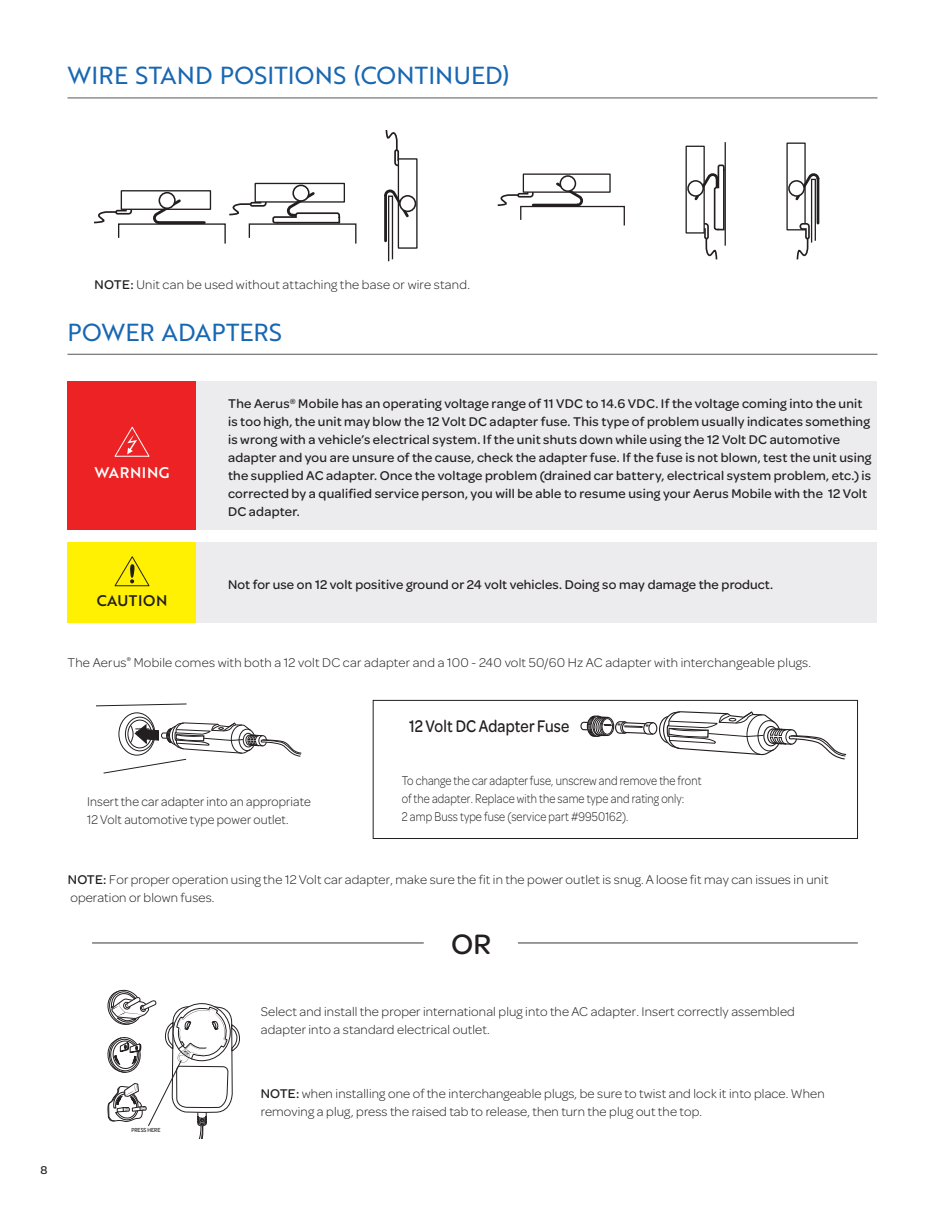
<style>
.page{position:relative;width:945px;height:1215px;background:#fff}
.page>*{position:absolute;margin:0;border:0;box-sizing:border-box;transform-origin:0 0}
.t1{font:500 30px "Omnes";color:#231f20}
.t2{font:24px "Brother 1816 Regular";letter-spacing:.005em;color:#1867b3}
.t3{font:500 18px "Omnes";letter-spacing:.01em;color:#231f20;scale:.85 1}
.t4{font:15px "Brother 1816 Medium";letter-spacing:.04em;color:#231f20}
.t5{font:15px "Brother 1816 Medium";letter-spacing:.04em;color:#fff}
.t6{font:500 13.5px/18px "Omnes";letter-spacing:.015em;color:#231f20}
.t7{font:300 13.5px/18px "Omnes";letter-spacing:.01em;color:#231f20}
.t8{font:300 13.5px/18px "Omnes";letter-spacing:.01em;color:#231f20;scale:.85 1}
.t9{font:300 13.5px/18px "Omnes";letter-spacing:.01em;color:#231f20;scale:.95 1}
.t10{font:500 12px "Omnes";color:#231f20}
.t11{font:500 6.3px "Omnes";color:#231f20;scale:.85 1}
.t12{font:700 condensed 3px "Myriad Pro";color:#050504}
.s1{font-weight:500}
</style>
<div class="page">
<hr style="left:68px;top:354px;width:810px;height:1px;background:#54575a">
<svg style="left:385px;top:130px;width:15px;height:37px"></svg>
<div style="left:255px;top:183px;width:90px;height:20px;border:1px solid #231f20"></div>
<div style="left:398px;top:158px;width:20px;height:91px;border:1px solid #231f20"></div>
<div style="left:292px;top:185px;width:18px;height:17px;border:2px solid #231f20;border-radius:50%"></div>
<div style="left:399px;top:195px;width:17px;height:17px;border:2px solid #231f20;border-radius:50%"></div>
<svg style="left:384px;top:183px;width:27px;height:79px"></svg>
<svg style="left:94px;top:190px;width:263px;height:54px"></svg>
<div style="left:159px;top:193px;width:16px;height:15px;background:#fff;border-radius:50%"></div>
<div style="left:159px;top:192px;width:17px;height:17px;border:2px solid #231f20;border-radius:50%"></div>
<div style="left:786px;top:143px;width:20px;height:87px;border:1px solid #231f20"></div>
<div style="left:686px;top:146px;width:19px;height:88px;border:1px solid #231f20"></div>
<div style="left:523px;top:173px;width:88px;height:20px;border:1px solid #231f20"></div>
<div style="left:560px;top:175px;width:16px;height:17px;border:2px solid #231f20;border-radius:50%"></div>
<div style="left:788px;top:180px;width:17px;height:17px;border:2px solid #231f20;border-radius:50%"></div>
<div style="left:687px;top:180px;width:17px;height:17px;border:2px solid #231f20;border-radius:50%"></div>
<svg style="left:692px;top:164px;width:33px;height:96px"></svg>
<svg style="left:497px;top:180px;width:128px;height:46px"></svg>
<hr style="left:725px;top:142px;width:1px;height:104px;background:#231f20">
<svg style="left:793px;top:167px;width:27px;height:93px"></svg>
<div style="left:128px;top:720px;width:24px;height:28px;border:1px solid #231f20;border-radius:50%"></div>
<div style="left:125px;top:717px;width:29px;height:34px;border:1px solid #231f20;border-radius:50%"></div>
<div style="left:119px;top:712px;width:36px;height:44px;border:1px solid #231f20;border-radius:50%"></div>
<svg style="left:96px;top:703px;width:91px;height:4px"></svg>
<svg style="left:103px;top:722px;width:199px;height:52px"></svg>
<div style="left:373px;top:700px;width:485px;height:139px;border:1px solid #231f20"></div>
<svg style="left:580px;top:711px;width:266px;height:49px"></svg>
<div style="left:68px;top:542px;width:129px;height:81px;background:#fff101"></div>
<div style="left:197px;top:542px;width:680px;height:81px;background:#ececee"></div>
<svg style="left:114px;top:556px;width:36px;height:31px"></svg>
<hr style="left:92px;top:942px;width:332px;height:2px;background:#54575a">
<hr style="left:518px;top:942px;width:340px;height:2px;background:#54575a">
<svg style="left:107px;top:989px;width:133px;height:150px"></svg>
<div style="left:68px;top:382px;width:129px;height:148px;background:#ed2224"></div>
<div style="left:197px;top:382px;width:680px;height:148px;background:#ececee"></div>
<svg style="left:114px;top:426px;width:36px;height:31px"></svg>
<hr style="left:68px;top:98px;width:810px;height:1px;background:#54575a">
<h2 class="t2" style="left:68px;top:58px;width:444px">WIRE STAND POSITIONS (CONTINUED)</h2>
<p class="t7" style="left:94px;top:274px;width:376px"><span class="s1">NOTE:</span> Unit can be used without attaching the base or wire stand.</p>
<h2 class="t2" style="left:68px;top:314px;width:216px">POWER ADAPTERS</h2>
<p class="t5" style="left:94px;top:461px;width:77px">WARNING</p>
<p class="t6" style="left:228px;top:394px;width:645px">The Aerus<sup>®</sup> Mobile has an operating voltage range of 11 VDC to 14.6 VDC. If the voltage coming into the unit is too high, the unit may blow the 12 Volt DC adapter fuse. This type of problem usually indicates something is wrong with a vehicle’s electrical system. If the unit shuts down while using the 12 Volt DC automotive adapter and you are unsure of the cause, check the adapter fuse. If the fuse is not blown, test the unit using the supplied AC adapter. Once the voltage problem (drained car battery, electrical system problem, etc.) is corrected by a qualified service person, you will be able to resume using your Aerus Mobile with the 12 Volt DC adapter.</p>
<p class="t4" style="left:97px;top:589px;width:72px">CAUTION</p>
<p class="t6" style="left:228px;top:575px;width:546px">Not for use on 12 volt positive ground or 24 volt vehicles. Doing so may damage the product.</p>
<p class="t7" style="left:68px;top:653px;width:744px">The Aerus<sup>®</sup> Mobile comes with both a 12 volt DC car adapter and a 100 - 240 volt 50/60 Hz AC adapter with interchangeable plugs.</p>
<p class="t9" style="left:87px;top:792px;width:237px">Insert the car adapter into an appropriate<br>12 Volt automotive type power outlet.</p>
<h3 class="t3" style="left:409px;top:714px;width:190px">12 Volt DC Adapter Fuse</h3>
<p class="t8" style="left:402px;top:770px;width:354px">To change the car adapter fuse, unscrew and remove the front of the adapter. Replace with the same type and rating only:<br>2 amp Buss type fuse (service part #9950162).</p>
<p class="t7" style="left:68px;top:870px;width:762px"><span class="s1">NOTE:</span> For proper operation using the 12 Volt car adapter, make sure the fit in the power outlet is snug. A loose fit may can issues in unit operation or blown fuses.</p>
<h1 class="t1" style="left:451px;top:924px;width:42px">OR</h1>
<p class="t10" style="left:40px;top:1162px;width:8px">8</p>
<p class="t12" style="left:185px;top:1049px;width:7px;rotate:36deg">PUSH</p>
<p class="t11" style="left:131px;top:1125px;width:36px">PRESS HERE</p>
<p class="t7" style="left:261px;top:1002px;width:536px">Select and install the proper international plug into the AC adapter. Insert correctly assembled adapter into a standard electrical outlet.</p>
<p class="t7" style="left:261px;top:1084px;width:565px"><span class="s1">NOTE:</span> when installing one of the interchangeable plugs, be sure to twist and lock it into place. When removing a plug, press the raised tab to release, then turn the plug out the top.</p>
</div>
